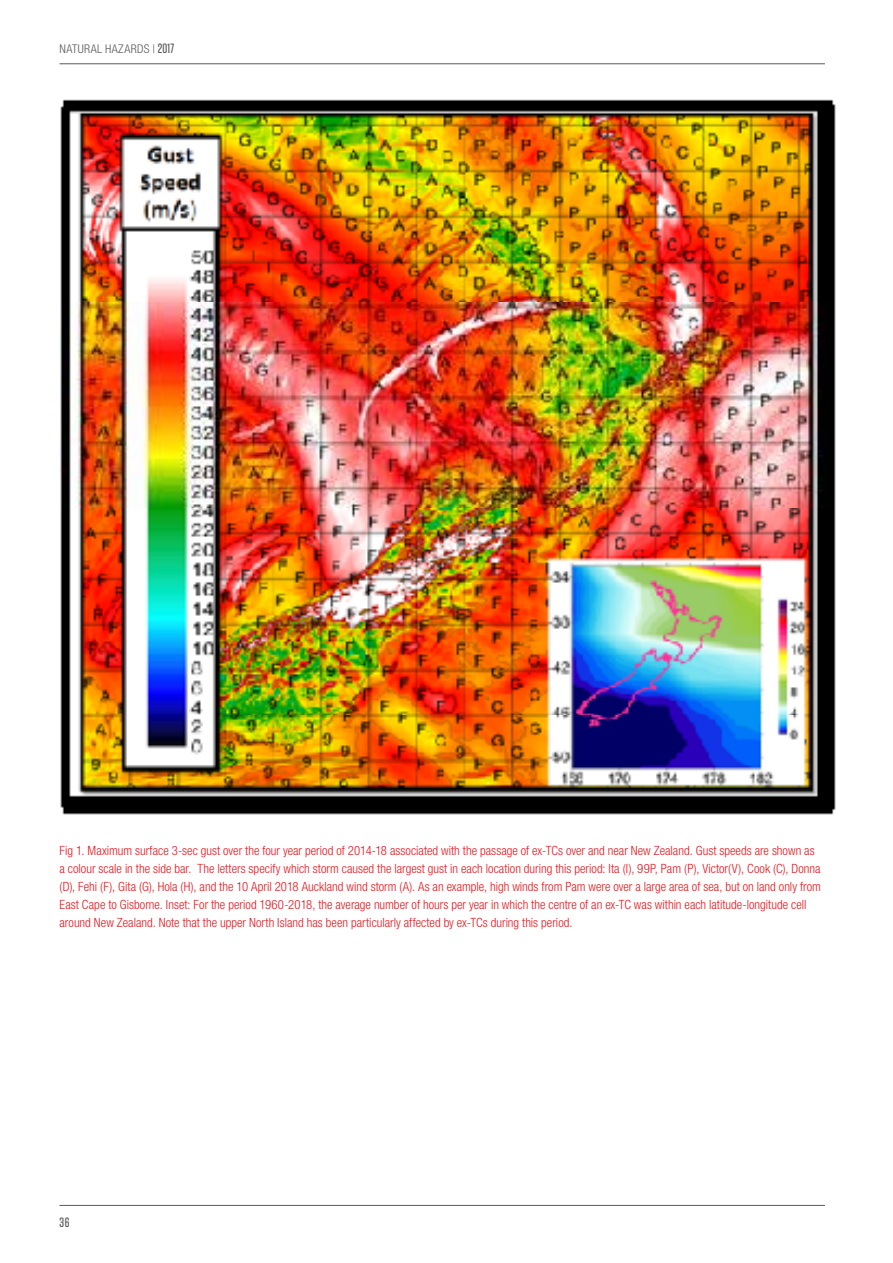
<style>
.page{position:relative;width:893px;height:1263px;background:#fff}
.page>*{position:absolute;margin:0;border:0;box-sizing:border-box;transform-origin:0 0}
.t1{font:500 13.5px "Tungsten";color:#58595b}
.t2{font:300 condensed 12.75px/18px "Helvetica Neue LT Pro";color:#e11b22}
.t3{font:300 condensed 12px "Helvetica Neue LT Pro";letter-spacing:.035em;color:#58595b}
.s1{font-family:"Tungsten";font-weight:500;font-stretch:normal;font-size:13.5px}
</style>
<div class="page">
<hr style="left:60px;top:64px;width:765px;height:1px;background:#58595b">
<hr style="left:60px;top:1205px;width:765px;height:1px;background:#58595b">
<img style="left:60px;top:99px;width:776px;height:716px">
<p class="t3" style="left:60px;top:42px;width:116px">NATURAL HAZARDS | <span class="s1">2017</span></p>
<p class="t2" style="left:60px;top:842px;width:763px">Fig 1. Maximum surface 3-sec gust over the four year period of 2014-18 associated with the passage of ex-TCs over and near New Zealand. Gust speeds are shown as a colour scale in the side bar. The letters specify which storm caused the largest gust in each location during this period: Ita (I), 99P, Pam (P), Victor(V), Cook (C), Donna (D), Fehi (F), Gita (G), Hola (H), and the 10 April 2018 Auckland wind storm (A). As an example, high winds from Pam were over a large area of sea, but on land only from East Cape to Gisborne. Inset: For the period 1960-2018, the average number of hours per year in which the centre of an ex-TC was within each latitude-longitude cell around New Zealand. Note that the upper North Island has been particularly affected by ex-TCs during this period.</p>
<p class="t1" style="left:60px;top:1215px;width:12px">36</p>
</div>
